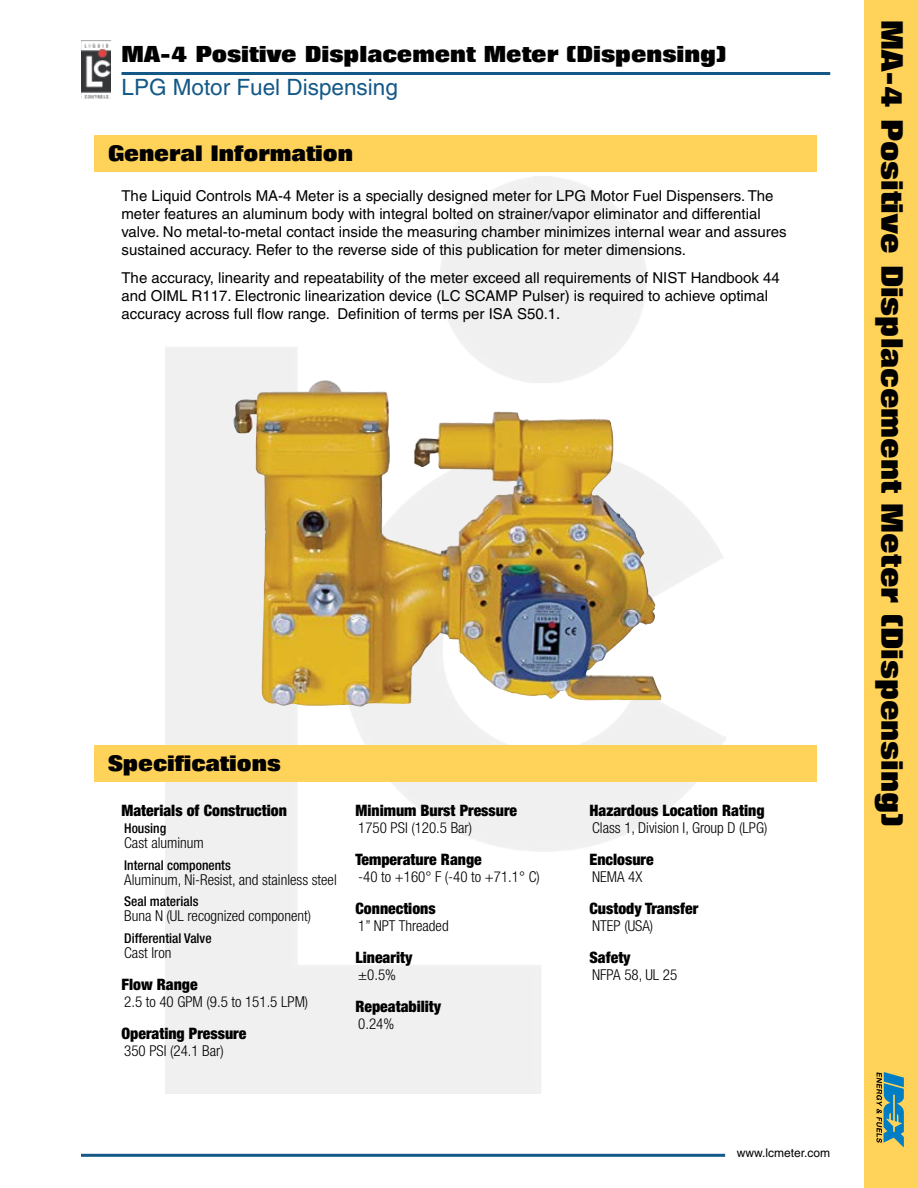
<style>
.page{position:relative;width:918px;height:1188px;background:#fff}
.page>*{position:absolute;margin:0;border:0;box-sizing:border-box;transform-origin:0 0}
.t1{font:800 30px "Folio";color:#000}
.t2{font:800 22.5px "Folio";color:#000}
.t3{font:22.5px "Helvetica";color:#145887}
.t4{font:800 21.75px "Folio";color:#000}
.t5{font:900 condensed 15.75px "Helvetica Neue";color:#000}
.t6{font:15px/18px "Helvetica";color:#000}
.t7{font:300 condensed 15px "Helvetica Neue";color:#000}
.t8{font:500 condensed 13.5px "Helvetica Neue";color:#000}
.t9{font:12px "Helvetica";color:#000}
</style>
<div class="page">
<img style="left:166px;top:177px;width:559px;height:916px">
<hr style="left:122px;top:72px;width:708px;height:3px;background:#145887">
<div style="left:864px;top:0;width:54px;height:1188px;background:#ffd25a"></div>
<svg style="left:876px;top:1072px;width:28px;height:75px"></svg>
<img style="left:81px;top:41px;width:29px;height:58px">
<div style="left:94px;top:135px;width:723px;height:36px;background:#ffd25a"></div>
<div style="left:94px;top:745px;width:723px;height:36px;background:#ffd25a"></div>
<hr style="left:81px;top:1154px;width:644px;height:3px;background:#145887">
<img style="left:233px;top:391px;width:429px;height:316px">
<h2 class="t2" style="left:122px;top:41px;width:606px">MA-4 Positive Displacement Meter (Dispensing)</h2>
<h2 class="t3" style="left:122px;top:74px;width:278px">LPG Motor Fuel Dispensing</h2>
<h3 class="t4" style="left:108px;top:141px;width:247px">General Information</h3>
<p class="t6" style="left:122px;top:186px;width:667px">The Liquid Controls MA-4 Meter is a specially designed meter for LPG Motor Fuel Dispensers. The meter features an aluminum body with integral bolted on strainer/vapor eliminator and differential valve. No metal-to-metal contact inside the measuring chamber minimizes internal wear and assures sustained accuracy. Refer to the reverse side of this publication for meter dimensions.</p>
<p class="t6" style="left:122px;top:269px;width:660px">The accuracy, linearity and repeatability of the meter exceed all requirements of NIST Handbook 44 and OIML R117. Electronic linearization device (LC SCAMP Pulser) is required to achieve optimal accuracy across full flow range. Definition of terms per ISA S50.1.</p>
<h3 class="t4" style="left:108px;top:751px;width:174px">Specifications</h3>
<p class="t5" style="left:122px;top:800px;width:167px">Materials of Construction</p>
<p class="t8" style="left:124px;top:820px;width:43px">Housing</p>
<p class="t7" style="left:124px;top:834px;width:81px">Cast aluminum</p>
<p class="t8" style="left:124px;top:857px;width:108px">Internal components</p>
<p class="t7" style="left:124px;top:871px;width:214px">Aluminum, Ni-Resist, and stainless steel</p>
<p class="t8" style="left:124px;top:894px;width:76px">Seal materials</p>
<p class="t7" style="left:124px;top:907px;width:188px">Buna N (UL recognized component)</p>
<p class="t8" style="left:124px;top:930px;width:89px">Differential Valve</p>
<p class="t7" style="left:124px;top:944px;width:49px">Cast Iron</p>
<p class="t5" style="left:122px;top:975px;width:78px">Flow Range</p>
<p class="t7" style="left:124px;top:993px;width:186px">2.5 to 40 GPM (9.5 to 151.5 LPM)</p>
<p class="t5" style="left:122px;top:1024px;width:126px">Operating Pressure</p>
<p class="t7" style="left:124px;top:1042px;width:101px">350 PSI (24.1 Bar)</p>
<p class="t5" style="left:356px;top:800px;width:163px">Minimum Burst Pressure</p>
<p class="t7" style="left:358px;top:819px;width:115px">1750 PSI (120.5 Bar)</p>
<p class="t5" style="left:356px;top:849px;width:128px">Temperature Range</p>
<p class="t7" style="left:358px;top:868px;width:183px">-40 to +160° F (-40 to +71.1° C)</p>
<p class="t5" style="left:356px;top:898px;width:82px">Connections</p>
<p class="t7" style="left:358px;top:917px;width:92px">1” NPT Threaded</p>
<p class="t5" style="left:356px;top:947px;width:58px">Linearity</p>
<p class="t7" style="left:358px;top:966px;width:39px">±0.5%</p>
<p class="t5" style="left:356px;top:996px;width:87px">Repeatability</p>
<p class="t7" style="left:358px;top:1015px;width:38px">0.24%</p>
<p class="t5" style="left:590px;top:800px;width:177px">Hazardous Location Rating</p>
<p class="t7" style="left:592px;top:819px;width:177px">Class 1, Division I, Group D (LPG)</p>
<p class="t5" style="left:590px;top:849px;width:66px">Enclosure</p>
<p class="t7" style="left:592px;top:868px;width:52px">NEMA 4X</p>
<p class="t5" style="left:590px;top:898px;width:110px">Custody Transfer</p>
<p class="t7" style="left:592px;top:917px;width:63px">NTEP (USA)</p>
<p class="t5" style="left:590px;top:947px;width:43px">Safety</p>
<p class="t7" style="left:592px;top:966px;width:87px">NFPA 58, UL 25</p>
<p class="t9" style="left:737px;top:1146px;width:95px">www.lcmeter.com</p>
<h1 class="t1" style="left:909px;top:20px;width:808px;rotate:90deg">MA-4 Positive Displacement Meter (Dispensing)</h1>
</div>
